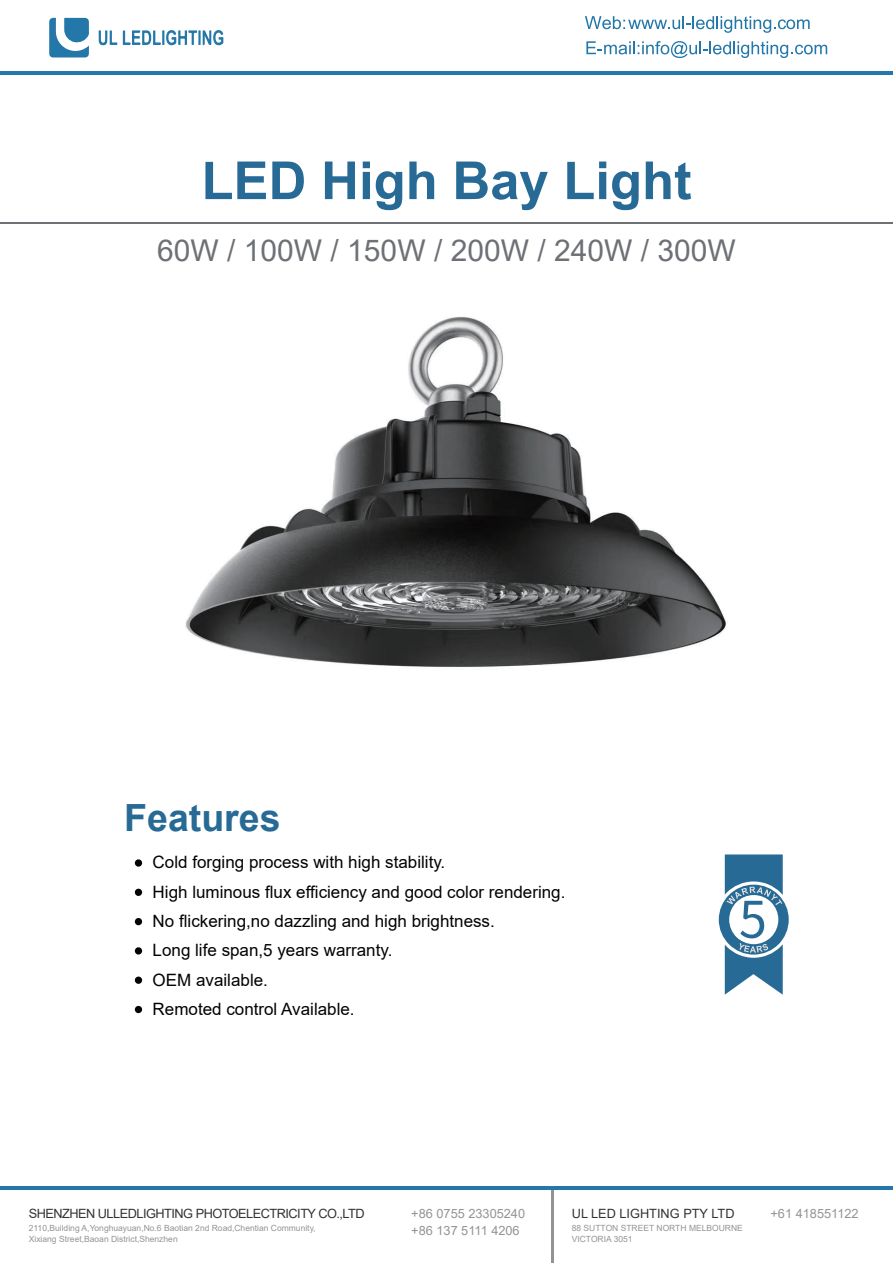
<style>
.page{position:relative;width:893px;height:1263px;background:#fff}
.page>*{position:absolute;margin:0;border:0;box-sizing:border-box;transform-origin:0 0}
.t1{font:700 52.5px "Arial";color:#276a95}
.t2{font:700 37.5px "Arial";color:#276a95}
.t3{font:30px "Arial";color:#6d7075}
.t4{font:16.95px/29.4px "Arial";color:#030303}
.t5{font:12.75px "Arial";letter-spacing:-.04em;color:#333334}
.t6{font:12.75px "Arial";color:#939498}
.t7{font:12.75px "Arial";color:#333334}
.t8{font:8.55px/10.2px "Arial";color:#939498}
</style>
<div class="page">
<img style="left:185px;top:317px;width:541px;height:350px">
<hr style="left:0;top:223px;width:893px;height:1px;background:#6d7075">
<svg style="left:719px;top:854px;width:70px;height:141px"></svg>
<div style="left:135px;top:859px;width:7px;height:8px;background:#030303;border-radius:50%"></div>
<div style="left:135px;top:889px;width:7px;height:7px;background:#030303;border-radius:50%"></div>
<div style="left:135px;top:918px;width:7px;height:7px;background:#030303;border-radius:50%"></div>
<div style="left:135px;top:947px;width:7px;height:8px;background:#030303;border-radius:50%"></div>
<div style="left:135px;top:977px;width:7px;height:7px;background:#030303;border-radius:50%"></div>
<div style="left:135px;top:1006px;width:7px;height:7px;background:#030303;border-radius:50%"></div>
<hr style="left:0;top:71px;width:893px;height:4px;background:#2477a9">
<svg style="left:585px;top:16px;width:225px;height:17px"></svg>
<hr style="left:551px;top:1190px;width:2px;height:73px;background:#929397">
<hr style="left:0;top:1187px;width:893px;height:3px;background:#2477a9">
<svg style="left:49px;top:17px;width:40px;height:40px"></svg>
<svg style="left:99px;top:30px;width:18px;height:15px"></svg>
<svg style="left:123px;top:30px;width:101px;height:16px"></svg>
<svg style="left:586px;top:41px;width:241px;height:17px"></svg>
<h1 class="t1" style="left:201px;top:144px;width:492px">LED High Bay Light</h1>
<h3 class="t3" style="left:157px;top:230px;width:580px">60W / 100W / 150W / 200W / 240W / 300W</h3>
<h2 class="t2" style="left:124px;top:791px;width:158px">Features</h2>
<p class="t4" style="left:153px;top:847px;width:414px">Cold forging process with high stability.<br>High luminous flux efficiency and good color rendering.<br>No flickering,no dazzling and high brightness.<br>Long life span,5 years warranty.<br>OEM available.<br>Remoted control Available.</p>
<p class="t5" style="left:29px;top:1205px;width:337px">SHENZHEN ULLEDLIGHTING PHOTOELECTRICITY CO.,LTD</p>
<p class="t8" style="left:29px;top:1223px;width:288px">2110,Building A,Yonghuayuan,No.6 Baotian 2nd Road,Chentian Community,<br>Xixiang Street,Baoan District,Shenzhen</p>
<p class="t6" style="left:411px;top:1205px;width:115px">+86 0755 23305240</p>
<p class="t7" style="left:572px;top:1205px;width:164px">UL LED LIGHTING PTY LTD</p>
<p class="t6" style="left:411px;top:1222px;width:110px">+86 137 5111 4206</p>
<p class="t8" style="left:572px;top:1223px;width:173px">88 SUTTON STREET NORTH MELBOURNE<br>VICTORIA 3051</p>
<p class="t6" style="left:770px;top:1205px;width:90px">+61 418551122</p>
</div>
